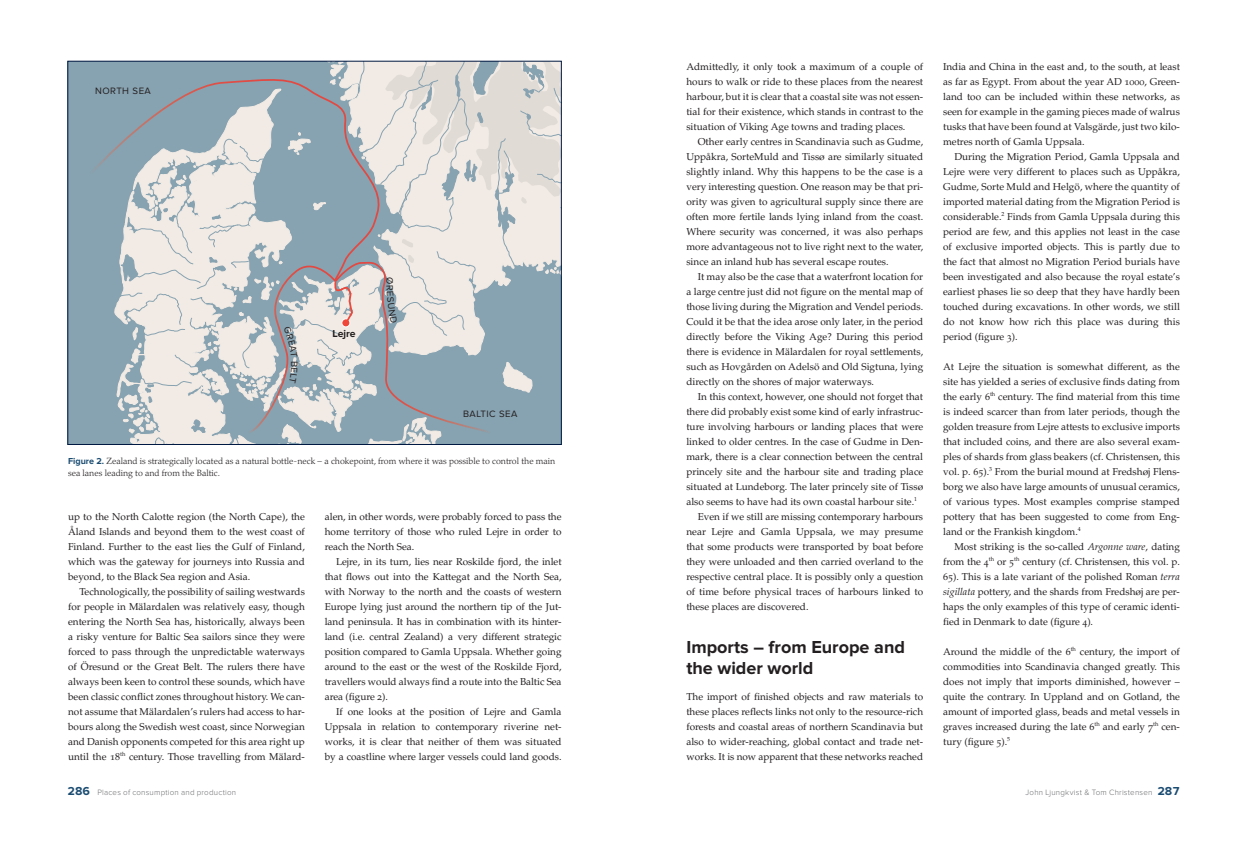
<style>
.page{position:relative;width:1248px;height:842px;background:#fff}
.page>*{position:absolute;margin:0;border:0;box-sizing:border-box;transform-origin:0 0}
.t1{font:700 18px/21px "Proxima Nova";color:#231f20}
.t2{font:700 10.4px "Proxima Nova";color:#231f20}
.t3{font:10px/15px "Palatino LT Std";color:#231f20;text-align:justify}
.t4{font:9.6px "Proxima Nova";letter-spacing:.05em;color:#231f20}
.t5{font:300 9px/12px "Palatino LT Std";color:#231f20}
.t6{font:300 8px "Proxima Nova";letter-spacing:.025em;color:#6c6d70}
.s1{font-family:"Proxima Nova";font-weight:700;color:#1b4c72}
.s2{font-style:italic}
.s3{font-weight:700;font-size:12px;color:#1b4c72}
</style>
<div class="page">
<div style="left:70px;top:163px;width:48px;height:280px;background:#87a2b0"></div>
<div style="left:89px;top:77px;width:29px;height:205px;background:#87a2b0"></div>
<svg style="left:118px;top:61px;width:443px;height:384px"></svg>
<p class="t4" style="left:95px;top:87px;width:57px">NORTH SEA</p>
<p class="t4" style="left:299px;top:361px;width:8px;rotate:90deg">B</p>
<p class="t2" style="left:332px;top:329px;width:25px">Lejre</p>
<p class="t4" style="left:463px;top:410px;width:56px">BALTIC SEA</p>
<p class="t5" style="left:68px;top:455px;width:489px"><span class="s1">Figure 2.</span> Zealand is strategically located as a natural bottle-neck – a chokepoint, from where it was possible to control the main sea lanes leading to and from the Baltic.</p>
<p class="t3" style="left:68px;top:509px;width:238px">up to the North Calotte region (the North Cape), the Åland Islands and beyond them to the west coast of Finland. Further to the east lies the Gulf of Finland, which was the gateway for journeys into Russia and beyond, to the Black Sea region and Asia.</p>
<p class="t3" style="left:68px;top:584px;width:238px;text-indent:11px">Technologically, the possibility of sailing westwards for people in Mälardalen was relatively easy, though entering the North Sea has, historically, always been a risky venture for Baltic Sea sailors since they were forced to pass through the unpredictable waterways of Öresund or the Great Belt. The rulers there have always been keen to control these sounds, which have been classic conflict zones throughout history. We can&shy;not assume that Mälardalen’s rulers had access to har&shy;bours along the Swedish west coast, since Norwegian and Danish opponents competed for this area right up until the 18<sup>th</sup> century. Those travelling from Mälard-</p>
<p class="t3" style="left:325px;top:509px;width:238px">alen, in other words, were probably forced to pass the home territory of those who ruled Lejre in order to reach the North Sea.</p>
<p class="t3" style="left:325px;top:554px;width:238px;text-indent:11px">Lejre, in its turn, lies near Roskilde fjord, the inlet that flows out into the Kattegat and the North Sea, with Norway to the north and the coasts of western Europe lying just around the northern tip of the Jut&shy;land peninsula. It has in combination with its hinter&shy;land (i.e. central Zealand) a very different strategic position compared to Gamla Uppsala. Whether going around to the east or the west of the Roskilde Fjord, travellers would always find a route into the Baltic Sea area (figure 2).</p>
<p class="t3" style="left:325px;top:704px;width:238px;text-indent:11px">If one looks at the position of Lejre and Gamla Uppsala in relation to contemporary riverine net&shy;works, it is clear that neither of them was situated by a coastline where larger vessels could land goods.</p>
<p class="t3" style="left:686px;top:59px;width:238px">Admittedly, it only took a maximum of a couple of hours to walk or ride to these places from the nearest harbour, but it is clear that a coastal site was not essen&shy;tial for their existence, which stands in contrast to the situation of Viking Age towns and trading places.</p>
<p class="t3" style="left:686px;top:134px;width:238px;text-indent:11px">Other early centres in Scandinavia such as Gudme, Uppåkra, SorteMuld and Tissø are similarly situated slightly inland. Why this happens to be the case is a very interesting question. One reason may be that pri&shy;ority was given to agricultural supply since there are often more fertile lands lying inland from the coast.<br>Where security was concerned, it was also perhaps more advantageous not to live right next to the water, since an inland hub has several escape routes.</p>
<p class="t3" style="left:686px;top:269px;width:238px;text-indent:11px">It may also be the case that a waterfront location for a large centre just did not figure on the mental map of those living during the Migration and Vendel periods.<br>Could it be that the idea arose only later, in the period directly before the Viking Age? During this period there is evidence in Mälardalen for royal settlements, such as Hovgården on Adelsö and Old Sigtuna, lying directly on the shores of major waterways.</p>
<p class="t3" style="left:697px;top:389px;width:227px">In this context, however, one should not forget that</p>
<p class="t3" style="left:686px;top:404px;width:238px">there did probably exist some kind of early infrastruc-</p>
<p class="t3" style="left:686px;top:419px;width:238px">ture involving harbours or landing places that were</p>
<p class="t3" style="left:686px;top:434px;width:238px">linked to older centres. In the case of Gudme in Den-</p>
<p class="t3" style="left:686px;top:449px;width:238px">mark, there is a clear connection between the central</p>
<p class="t3" style="left:686px;top:464px;width:238px">princely site and the harbour site and trading place</p>
<p class="t3" style="left:686px;top:479px;width:238px">situated at Lundeborg. The later princely site of Tissø</p>
<p class="t3" style="left:686px;top:494px;width:232px">also seems to have had its own coastal harbour site.<sup>1</sup></p>
<p class="t3" style="left:697px;top:509px;width:227px">Even if we still are missing contemporary harbours</p>
<p class="t3" style="left:686px;top:524px;width:238px">near Lejre and Gamla Uppsala, we may presume</p>
<p class="t3" style="left:686px;top:539px;width:238px">that some products were transported by boat before</p>
<p class="t3" style="left:686px;top:554px;width:238px">they were unloaded and then carried overland to the</p>
<p class="t3" style="left:686px;top:569px;width:238px">respective central place. It is possibly only a question</p>
<p class="t3" style="left:686px;top:584px;width:238px">of time before physical traces of harbours linked to</p>
<p class="t3" style="left:686px;top:599px;width:124px">these places are discovered.</p>
<h1 class="t1" style="left:686px;top:637px;width:220px">Imports – from Europe and the wider world</h1>
<p class="t3" style="left:686px;top:689px;width:238px">The import of finished objects and raw materials to these places reflects links not only to the resource-rich forests and coastal areas of northern Scandinavia but also to wider-reaching, global contact and trade net&shy;works. It is now apparent that these networks reached</p>
<p class="t3" style="left:943px;top:59px;width:238px">India and China in the east and, to the south, at least as far as Egypt. From about the year AD 1000, Green&shy;land too can be included within these networks, as seen for example in the gaming pieces made of walrus tusks that have been found at Valsgärde, just two kilo&shy;metres north of Gamla Uppsala.</p>
<p class="t3" style="left:943px;top:149px;width:238px;text-indent:11px">During the Migration Period, Gamla Uppsala and Lejre were very different to places such as Uppåkra, Gudme, Sorte Muld and Helgö, where the quantity of imported material dating from the Migration Period is considerable.<sup>2</sup> Finds from Gamla Uppsala during this period are few, and this applies not least in the case of exclusive imported objects. This is partly due to the fact that almost no Migration Period burials have been investigated and also because the royal estate’s earliest phases lie so deep that they have hardly been touched during excavations. In other words, we still do not know how rich this place was during this period (figure 3).</p>
<p class="t3" style="left:943px;top:359px;width:238px">At Lejre the situation is somewhat different, as the site has yielded a series of exclusive finds dating from the early 6<sup>th</sup> century. The find material from this time is indeed scarcer than from later periods, though the golden treasure from Lejre attests to exclusive imports that included coins, and there are also several exam&shy;ples of shards from glass beakers (cf. Christensen, this vol. p. 65).<sup>3</sup> From the burial mound at Fredshøj Flens&shy;borg we also have large amounts of unusual ceramics, of various types. Most examples comprise stamped pottery that has been suggested to come from Eng&shy;land or the Frankish kingdom.<sup>4</sup></p>
<p class="t3" style="left:943px;top:539px;width:238px;text-indent:11px">Most striking is the so-called <span class="s2">Argonne ware</span>, dating from the 4<sup>th</sup> or 5<sup>th</sup> century (cf. Christensen, this vol. p.<br>65). This is a late variant of the polished Roman <span class="s2">terra sigillata</span> pottery, and the shards from Fredshøj are per&shy;haps the only examples of this type of ceramic identi&shy;fied in Denmark to date (figure 4).</p>
<p class="t3" style="left:943px;top:644px;width:238px">Around the middle of the 6<sup>th</sup> century, the import of commodities into Scandinavia changed greatly. This does not imply that imports diminished, however – quite the contrary. In Uppland and on Gotland, the amount of imported glass, beads and metal vessels in graves increased during the late 6<sup>th</sup> and early 7<sup>th</sup> cen&shy;tury (figure 5).<sup>5</sup></p>
<p class="t6" style="left:68px;top:788px;width:170px"><span class="s3">286</span> Places of consumption and production</p>
<p class="t6" style="left:1025px;top:788px;width:156px">John Ljungkvist &amp; Tom Christensen <span class="s3">287</span></p>
</div>
